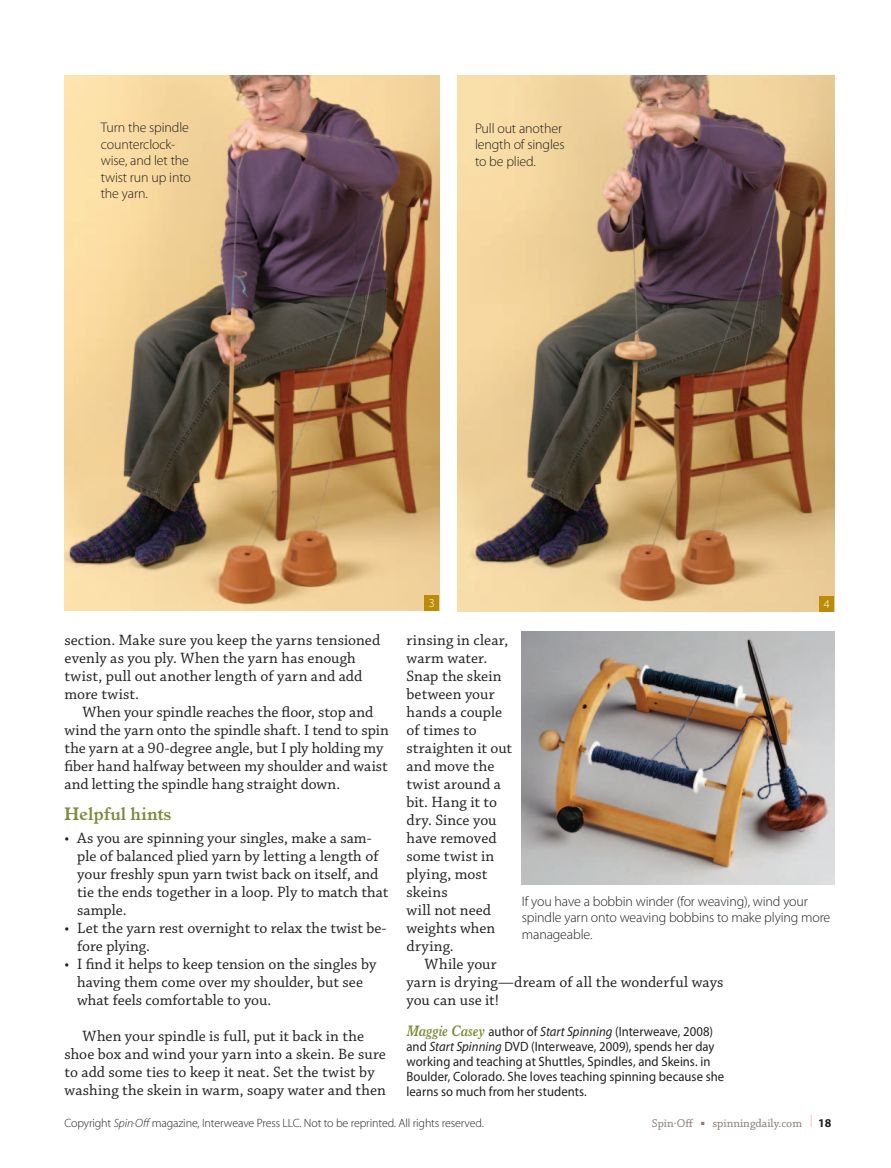
<style>
.page{position:relative;width:891px;height:1168px;background:#fff}
.page>*{position:absolute;margin:0;border:0;box-sizing:border-box;transform-origin:0 0}
.t1{font:700 18px "Italian Old Style MT Std";color:#808b3e}
.t2{font:15.75px/18px "Chaparral Pro";color:#231f20}
.t3{font:300 13.95px/16.5px "Myriad Pro";letter-spacing:-.01em;color:#231f20}
.t4{font:13.5px/15px "Myriad Pro";letter-spacing:.005em;color:#231f20;scale:.94 1}
.t5{font:300 12.15px "Myriad Pro";color:#fff}
.t6{font:300 12px "Myriad Pro";letter-spacing:-.01em;color:#231f20}
.t7{font:12px "Chaparral Pro";color:#8d7872}
.s1{font-family:"Italian Old Style MT Std";font-weight:700;font-style:italic;font-size:15px;color:#808b3e}
.s2{font-style:italic}
.s3{font-family:"Myriad Pro";font-weight:300;font-size:18px;color:#f6b093}
.s4{font-family:"Myriad Pro";font-weight:700;color:#231f20}
</style>
<div class="page">
<img style="left:64px;top:75px;width:375px;height:535px">
<img style="left:458px;top:75px;width:376px;height:536px">
<img style="left:522px;top:632px;width:312px;height:252px">
<div style="left:424px;top:595px;width:15px;height:15px;background:#bb8c07"></div>
<div style="left:819px;top:596px;width:15px;height:15px;background:#bb8c07"></div>
<p class="t3" style="left:101px;top:119px;width:92px">Turn the spindle counterclock&shy;wise, and let the twist run up into the yarn.</p>
<p class="t3" style="left:475px;top:120px;width:91px">Pull out another length of singles to be plied.</p>
<p class="t5" style="left:429px;top:596px;width:7px">3</p>
<p class="t5" style="left:824px;top:597px;width:7px">4</p>
<p class="t2" style="left:64px;top:631px;width:317px">section. Make sure you keep the yarns tensioned evenly as you ply. When the yarn has enough twist, pull out another length of yarn and add more twist.</p>
<p class="t2" style="left:64px;top:703px;width:326px;text-indent:18px">When your spindle reaches the floor, stop and wind the yarn onto the spindle shaft. I tend to spin the yarn at a 90-degree angle, but I ply holding my fiber hand halfway between my shoulder and waist and letting the spindle hang straight down.</p>
<p class="t1" style="left:64px;top:803px;width:108px">Helpful hints</p>
<p class="t2" style="left:77px;top:829px;width:313px;text-indent:-13px">• As you are spinning your singles, make a sam&shy;ple of balanced plied yarn by letting a length of your freshly spun yarn twist back on itself, and tie the ends together in a loop. Ply to match that sample.</p>
<p class="t2" style="left:77px;top:919px;width:311px;text-indent:-13px">• Let the yarn rest overnight to relax the twist be&shy;fore plying.</p>
<p class="t2" style="left:77px;top:955px;width:301px;text-indent:-13px">• I find it helps to keep tension on the singles by having them come over my shoulder, but see what feels comfortable to you.</p>
<p class="t2" style="left:64px;top:1027px;width:323px;text-indent:18px">When your spindle is full, put it back in the shoe box and wind your yarn into a skein. Be sure to add some ties to keep it neat. Set the twist by washing the skein in warm, soapy water and then</p>
<p class="t2" style="left:406px;top:631px;width:107px">rinsing in clear, warm water.<br>Snap the skein between your hands a couple of times to straighten it out and move the twist around a bit. Hang it to dry. Since you have removed some twist in plying, most skeins<br>will not need weights when drying.</p>
<p class="t2" style="left:406px;top:955px;width:319px;text-indent:18px">While your<br>yarn is drying—dream of all the wonderful ways you can use it!</p>
<p class="t4" style="left:406px;top:1023px;width:340px"><span class="s1">Maggie Casey</span> author of <span class="s2">Start Spinning</span> (Interweave, 2008) and <span class="s2">Start Spinning</span> DVD (Interweave, 2009), spends her day working and teaching at Shuttles, Spindles, and Skeins. in Boulder, Colorado. She loves teaching spinning because she learns so much from her students.</p>
<p class="t6" style="left:64px;top:1116px;width:421px">Copyright <span class="s2">Spin</span><sup>.</sup><span class="s2">Off</span> magazine, Interweave Press LLC. Not to be reprinted. All rights reserved.</p>
<p class="t7" style="left:652px;top:1117px;width:43px">Spin.Off</p>
<p class="t7" style="left:701px;top:1117px;width:132px">■ spinningdaily.com <span class="s3">I</span> <span class="s4">18</span></p>
<p class="t3" style="left:522px;top:893px;width:310px">If you have a bobbin winder (for weaving), wind your spindle yarn onto weaving bobbins to make plying more manageable.</p>
</div>
